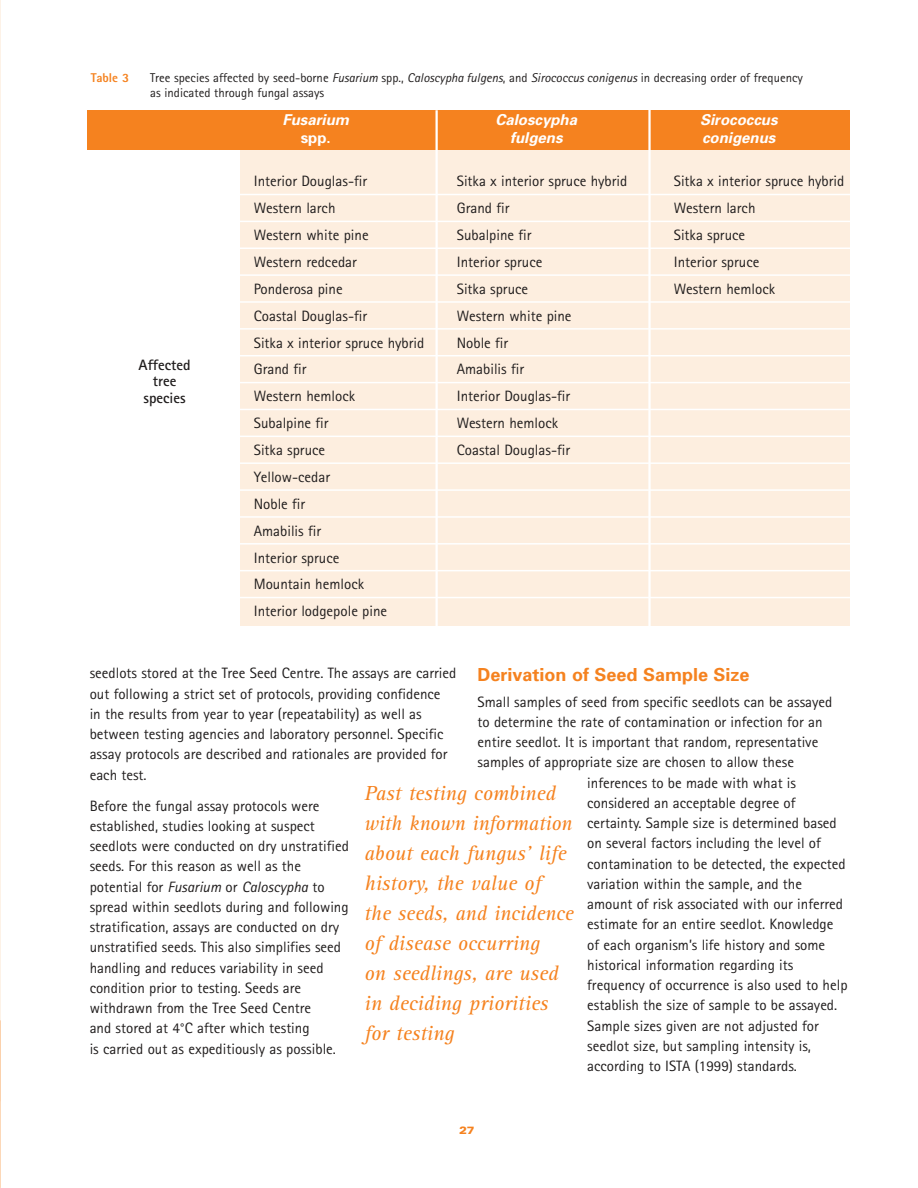
<style>
.page{position:relative;width:918px;height:1188px;background:#fff}
.page>*{position:absolute;margin:0;border:0;box-sizing:border-box;transform-origin:0 0}
.t1{font:italic 21px/30px "Rotis Serif";color:#f5821f}
.t2{font:700 18px "Univers";color:#f5821f}
.t3{font:15px/20.2px "Rotis Sans Serif";color:#201d1d}
.t4{font:italic 700 15px "Univers";color:#fff}
.t5{font:700 15px/16.5px "Rotis Sans Serif";color:#201d1d;text-align:center}
.t6{font:700 15px "Univers";color:#fff}
.t7{font:12.75px/15px "Rotis Sans Serif";color:#201d1d}
.t8{font:800 12.75px "Rotis Sans Serif";color:#f5821f}
.t9{font:900 expanded 10.5px "Univers";color:#f5821f}
.s1{font-style:italic}
</style>
<div class="page">
<div style="left:240px;top:146px;width:610px;height:480px;background:#fdeedf"></div>
<div style="left:88px;top:110px;width:762px;height:40px;background:#f5821f"></div>
<hr style="left:436px;top:110px;width:2px;height:525px;background:#fff">
<hr style="left:648px;top:108px;width:3px;height:524px;background:#fff">
<hr style="left:206px;top:194px;width:645px;height:1px;background:#fff">
<hr style="left:206px;top:221px;width:645px;height:1px;background:#fff">
<hr style="left:206px;top:248px;width:645px;height:1px;background:#fff">
<hr style="left:206px;top:274px;width:645px;height:2px;background:#fff">
<hr style="left:206px;top:328px;width:645px;height:2px;background:#fff">
<hr style="left:206px;top:301px;width:645px;height:2px;background:#fff">
<hr style="left:206px;top:355px;width:645px;height:1px;background:#fff">
<hr style="left:206px;top:382px;width:645px;height:1px;background:#fff">
<hr style="left:206px;top:409px;width:645px;height:1px;background:#fff">
<hr style="left:206px;top:436px;width:645px;height:1px;background:#fff">
<hr style="left:206px;top:462px;width:645px;height:2px;background:#fff">
<hr style="left:206px;top:489px;width:645px;height:2px;background:#fff">
<hr style="left:206px;top:516px;width:645px;height:2px;background:#fff">
<hr style="left:206px;top:543px;width:645px;height:2px;background:#fff">
<hr style="left:206px;top:570px;width:645px;height:1px;background:#fff">
<hr style="left:206px;top:597px;width:645px;height:1px;background:#fff">
<p class="t8" style="left:91px;top:73px;width:40px">Table 3</p>
<p class="t7" style="left:150px;top:72px;width:654px">Tree species affected by seed-borne <span class="s1">Fusarium</span> spp., <span class="s1">Caloscypha fulgens</span>, and <span class="s1">Sirococcus conigenus</span> in decreasing order of frequency as indicated through fungal assays</p>
<p class="t4" style="left:282px;top:114px;width:68px">Fusarium</p>
<p class="t4" style="left:495px;top:114px;width:83px">Caloscypha</p>
<p class="t4" style="left:700px;top:114px;width:79px">Sirococcus</p>
<p class="t6" style="left:301px;top:132px;width:31px">spp.</p>
<p class="t4" style="left:510px;top:132px;width:54px">fulgens</p>
<p class="t4" style="left:702px;top:132px;width:75px">conigenus</p>
<p class="t3" style="left:254px;top:173px;width:115px">Interior Douglas-fir</p>
<p class="t3" style="left:457px;top:173px;width:172px">Sitka x interior spruce hybrid</p>
<p class="t3" style="left:674px;top:173px;width:172px">Sitka x interior spruce hybrid</p>
<p class="t3" style="left:254px;top:200px;width:83px">Western larch</p>
<p class="t3" style="left:457px;top:200px;width:54px">Grand fir</p>
<p class="t3" style="left:674px;top:200px;width:83px">Western larch</p>
<p class="t3" style="left:254px;top:226px;width:116px">Western white pine</p>
<p class="t3" style="left:457px;top:226px;width:76px">Subalpine fir</p>
<p class="t3" style="left:674px;top:226px;width:73px">Sitka spruce</p>
<p class="t3" style="left:254px;top:253px;width:105px">Western redcedar</p>
<p class="t3" style="left:457px;top:253px;width:87px">Interior spruce</p>
<p class="t3" style="left:674px;top:253px;width:87px">Interior spruce</p>
<p class="t3" style="left:254px;top:280px;width:90px">Ponderosa pine</p>
<p class="t3" style="left:457px;top:280px;width:73px">Sitka spruce</p>
<p class="t3" style="left:674px;top:280px;width:103px">Western hemlock</p>
<p class="t3" style="left:254px;top:307px;width:115px">Coastal Douglas-fir</p>
<p class="t3" style="left:457px;top:307px;width:116px">Western white pine</p>
<p class="t3" style="left:254px;top:334px;width:172px">Sitka x interior spruce hybrid</p>
<p class="t3" style="left:457px;top:334px;width:53px">Noble fir</p>
<p class="t3" style="left:254px;top:361px;width:54px">Grand fir</p>
<p class="t3" style="left:457px;top:361px;width:69px">Amabilis fir</p>
<p class="t3" style="left:254px;top:388px;width:103px">Western hemlock</p>
<p class="t3" style="left:457px;top:388px;width:115px">Interior Douglas-fir</p>
<p class="t3" style="left:254px;top:414px;width:76px">Subalpine fir</p>
<p class="t3" style="left:457px;top:414px;width:103px">Western hemlock</p>
<p class="t3" style="left:254px;top:441px;width:73px">Sitka spruce</p>
<p class="t3" style="left:457px;top:441px;width:115px">Coastal Douglas-fir</p>
<p class="t3" style="left:254px;top:465px;width:135px;line-height:26.8px">Yellow-cedar<br>Noble fir<br>Amabilis fir<br>Interior spruce<br>Mountain hemlock<br>Interior lodgepole pine</p>
<p class="t5" style="left:139px;top:358px;width:54px">Affected tree species</p>
<p class="t2" style="left:478px;top:668px;width:274px">Derivation of Seed Sample Size</p>
<p class="t3" style="left:478px;top:693px;width:356px">Small samples of seed from specific seedlots can be assayed</p>
<p class="t3" style="left:478px;top:713px;width:346px">to determine the rate of contamination or infection for an</p>
<p class="t3" style="left:478px;top:733px;width:342px">entire seedlot. It is important that random, representative</p>
<p class="t3" style="left:478px;top:754px;width:318px">samples of appropriate size are chosen to allow these</p>
<p class="t3" style="left:587px;top:774px;width:210px">inferences to be made with what is</p>
<p class="t3" style="left:587px;top:794px;width:210px">considered an acceptable degree of</p>
<p class="t3" style="left:587px;top:814px;width:251px">certainty. Sample size is determined based</p>
<p class="t3" style="left:587px;top:835px;width:235px">on several factors including the level of</p>
<p class="t3" style="left:587px;top:855px;width:260px">contamination to be detected, the expected</p>
<p class="t3" style="left:587px;top:875px;width:216px">variation within the sample, and the</p>
<p class="t3" style="left:587px;top:895px;width:257px">amount of risk associated with our inferred</p>
<p class="t3" style="left:587px;top:916px;width:248px">estimate for an entire seedlot. Knowledge</p>
<p class="t3" style="left:587px;top:936px;width:240px">of each organism’s life history and some</p>
<p class="t3" style="left:587px;top:956px;width:208px">historical information regarding its</p>
<p class="t3" style="left:587px;top:976px;width:262px">frequency of occurrence is also used to help</p>
<p class="t3" style="left:587px;top:997px;width:252px">establish the size of sample to be assayed.</p>
<p class="t3" style="left:587px;top:1017px;width:233px">Sample sizes given are not adjusted for</p>
<p class="t3" style="left:587px;top:1037px;width:225px">seedlot size, but sampling intensity is,</p>
<p class="t3" style="left:587px;top:1057px;width:211px">according to ISTA (1999) standards.</p>
<p class="t3" style="left:90px;top:665px;width:368px">seedlots stored at the Tree Seed Centre. The assays are carried out following a strict set of protocols, providing confidence<br>in the results from year to year (repeatability) as well as between testing agencies and laboratory personnel. Specific assay protocols are described and rationales are provided for each test.</p>
<p class="t3" style="left:90px;top:797px;width:261px">Before the fungal assay protocols were established, studies looking at suspect seedlots were conducted on dry unstratified seeds. For this reason as well as the potential for <span class="s1">Fusarium</span> or <span class="s1">Caloscypha</span> to spread within seedlots during and following stratification, assays are conducted on dry unstratified seeds. This also simplifies seed handling and reduces variability in seed condition prior to testing. Seeds are withdrawn from the Tree Seed Centre<br>and stored at 4°C after which testing<br>is carried out as expeditiously as possible.</p>
<h1 class="t1" style="left:364px;top:780px;width:211px">Past testing combined with known information about each fungus’ life history, the value of<br>the seeds, and incidence of disease occurring<br>on seedlings, are used in deciding priorities for testing</h1>
<p class="t9" style="left:459px;top:1127px;width:17px">27</p>
</div>
